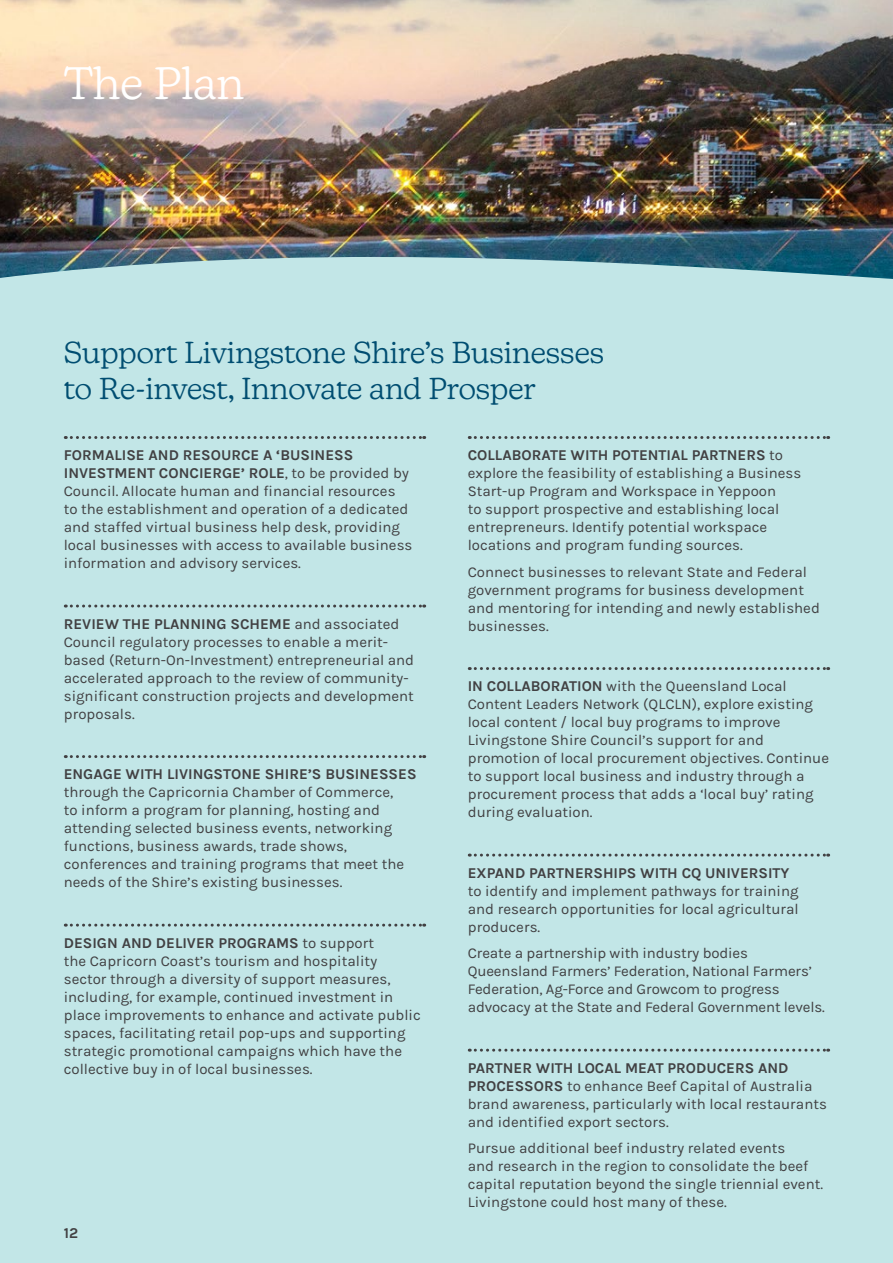
<style>
.page{position:relative;width:893px;height:1263px;background:#fff}
.page>*{position:absolute;margin:0;border:0;box-sizing:border-box;transform-origin:0 0}
.t1{font:300 45px "New Kansas";color:#fff}
.t2{font:300 30px/36px "New Kansas";color:#004d71}
.t3{font:15px/18px "Karla";color:#414042}
.t4{font:700 15px "Karla";color:#414042}
.s1{font-weight:700}
</style>
<div class="page">
<img style="left:0;top:0;width:893px;height:241px">
<div style="left:0;top:330px;width:893px;height:933px;background:#c2e6e7"></div>
<svg style="left:65px;top:436px;width:360px;height:3px"></svg>
<svg style="left:65px;top:604px;width:360px;height:3px"></svg>
<svg style="left:65px;top:755px;width:360px;height:3px"></svg>
<svg style="left:65px;top:924px;width:360px;height:3px"></svg>
<svg style="left:469px;top:436px;width:360px;height:3px"></svg>
<svg style="left:469px;top:667px;width:360px;height:3px"></svg>
<svg style="left:469px;top:853px;width:360px;height:3px"></svg>
<svg style="left:469px;top:1049px;width:360px;height:3px"></svg>
<svg style="left:0;top:241px;width:893px;height:89px;background:#9dc1c8"></svg>
<h1 class="t1" style="left:64px;top:56px;width:182px">The Plan</h1>
<h2 class="t2" style="left:64px;top:335px;width:542px">Support Livingstone Shire’s Businesses to Re-invest, Innovate and Prosper</h2>
<p class="t3" style="left:64px;top:446px;width:350px"><span class="s1">FORMALISE AND RESOURCE A ‘BUSINESS INVESTMENT CONCIERGE’ ROLE</span>, to be provided by Council. Allocate human and financial resources to the establishment and operation of a dedicated and staffed virtual business help desk, providing local businesses with access to available business information and advisory services.</p>
<p class="t3" style="left:64px;top:615px;width:352px"><span class="s1">REVIEW THE PLANNING SCHEME</span> and associated Council regulatory processes to enable a merit&shy;based (Return-On-Investment) entrepreneurial and accelerated approach to the review of community&shy;significant construction projects and development proposals.</p>
<p class="t4" style="left:64px;top:766px;width:354px">ENGAGE WITH LIVINGSTONE SHIRE’S BUSINESSES</p>
<p class="t3" style="left:64px;top:784px;width:342px">through the Capricornia Chamber of Commerce, to inform a program for planning, hosting and attending selected business events, networking functions, business awards, trade shows, conferences and training programs that meet the needs of the Shire’s existing businesses.</p>
<p class="t3" style="left:64px;top:934px;width:358px"><span class="s1">DESIGN AND DELIVER PROGRAMS</span> to support<br>the Capricorn Coast’s tourism and hospitality sector through a diversity of support measures, including, for example, continued investment in place improvements to enhance and activate public spaces, facilitating retail pop-ups and supporting strategic promotional campaigns which have the collective buy in of local businesses.</p>
<p class="t4" style="left:64px;top:1224px;width:16px">12</p>
<p class="t3" style="left:468px;top:446px;width:335px"><span class="s1">COLLABORATE WITH POTENTIAL PARTNERS</span> to explore the feasibility of establishing a Business Start-up Program and Workspace in Yeppoon<br>to support prospective and establishing local entrepreneurs. Identify potential workspace locations and program funding sources.</p>
<p class="t3" style="left:468px;top:563px;width:354px">Connect businesses to relevant State and Federal government programs for business development and mentoring for intending and newly established businesses.</p>
<p class="t3" style="left:468px;top:677px;width:363px"><span class="s1">IN COLLABORATION</span> with the Queensland Local Content Leaders Network (QLCLN), explore existing local content / local buy programs to improve Livingstone Shire Council’s support for and promotion of local procurement objectives. Continue to support local business and industry through a procurement process that adds a ‘local buy’ rating during evaluation.</p>
<p class="t4" style="left:468px;top:864px;width:323px">EXPAND PARTNERSHIPS WITH CQ UNIVERSITY</p>
<p class="t3" style="left:468px;top:882px;width:332px;text-align:justify">to identify and implement pathways for training and research opportunities for local agricultural producers.</p>
<p class="t3" style="left:468px;top:945px;width:359px">Create a partnership with industry bodies Queensland Farmers’ Federation, National Farmers’ Federation, Ag-Force and Growcom to progress advocacy at the State and Federal Government levels.</p>
<p class="t3" style="left:468px;top:1059px;width:361px"><span class="s1">PARTNER WITH LOCAL MEAT PRODUCERS AND PROCESSORS</span> to enhance Beef Capital of Australia brand awareness, particularly with local restaurants and identified export sectors.</p>
<p class="t3" style="left:468px;top:1140px;width:357px">Pursue additional beef industry related events<br>and research in the region to consolidate the beef capital reputation beyond the single triennial event.<br>Livingstone could host many of these.</p>
</div>
